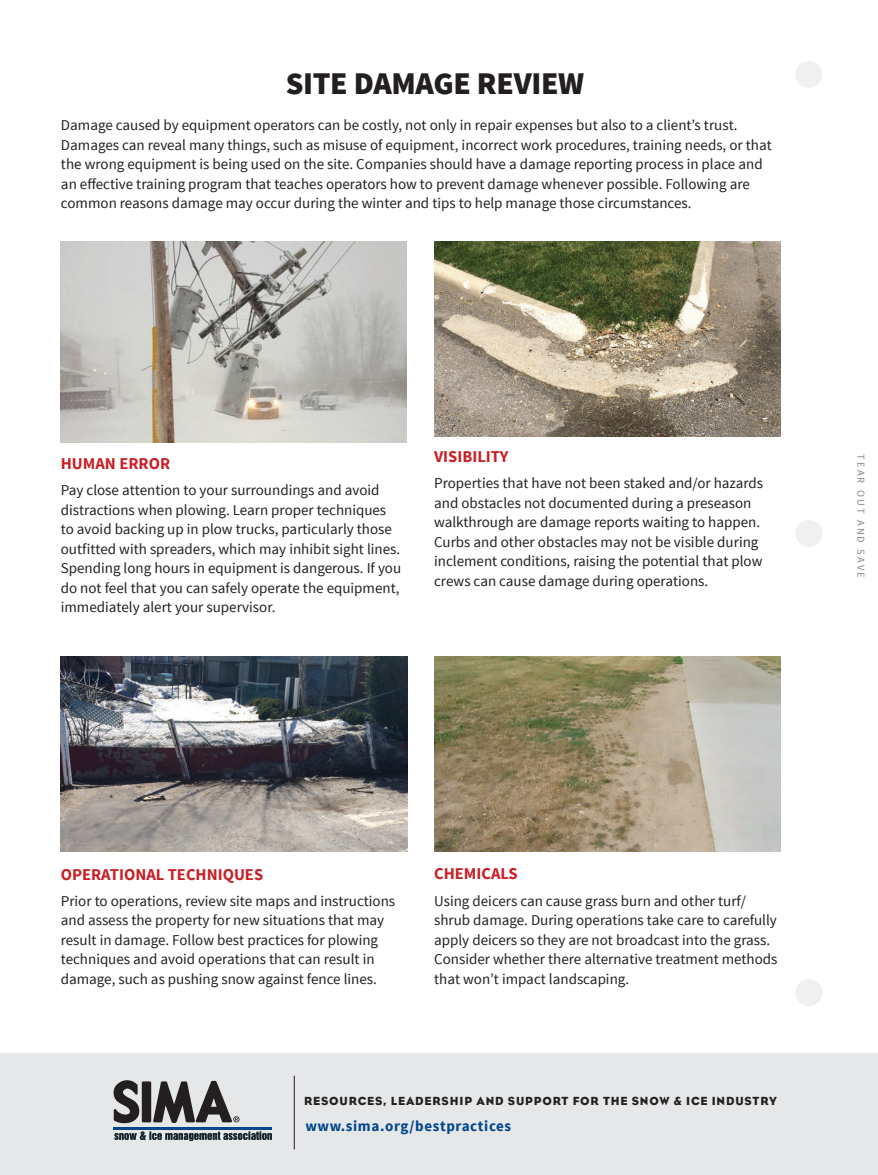
<style>
.page{position:relative;width:878px;height:1175px;background:#fff}
.page>*{position:absolute;margin:0;border:0;box-sizing:border-box;transform-origin:0 0}
.t1{font:900 31.5px "Source Sans Pro";letter-spacing:-.01em;color:#231f20}
.T_T_Text{font:700 16.5px "Source Sans Pro";color:#c82026}
.T_T_Text-2{font:15px/19.5px "Source Sans Pro";color:#231f20}
.t2{font:700 15px "Source Sans Pro";letter-spacing:.04em;color:#01478d}
.t3{font:12px "Eagle";letter-spacing:.07em;color:#231f20}
.t4{font:10.5px "Source Sans Pro";letter-spacing:.2em;color:#231f20}
</style>
<div class="page">
<div style="left:795px;top:520px;width:27px;height:27px;background:#f0f0f0;border-radius:50%"></div>
<div style="left:795px;top:61px;width:27px;height:27px;background:#f0f0f0;border-radius:50%"></div>
<div style="left:795px;top:979px;width:27px;height:27px;background:#f0f0f0;border-radius:50%"></div>
<div style="left:0;top:1053px;width:878px;height:121px;background:#e6e7e9"></div>
<svg style="left:113px;top:1080px;width:26px;height:43px"></svg>
<div style="left:142px;top:1081px;width:9px;height:41px;background:#231f20"></div>
<svg style="left:114px;top:1131px;width:158px;height:10px"></svg>
<hr style="left:114px;top:1126px;width:158px;height:3px;background:#01478d">
<svg style="left:153px;top:1080px;width:86px;height:42px"></svg>
<hr style="left:294px;top:1075px;width:1px;height:74px;background:#231f20">
<img style="left:61px;top:242px;width:346px;height:201px">
<img style="left:61px;top:657px;width:346px;height:194px">
<img style="left:434px;top:242px;width:346px;height:194px">
<img style="left:434px;top:657px;width:346px;height:194px">
<p class="t1" style="left:286px;top:63px;width:300px">SITE DAMAGE REVIEW</p>
<p class="T_T_Text-2" style="left:61px;top:116px;width:712px">Damage caused by equipment operators can be costly, not only in repair expenses but also to a client’s trust.<br>Damages can reveal many things, such as misuse of equipment, incorrect work procedures, training needs, or that the wrong equipment is being used on the site. Companies should have a damage reporting process in place and an effective training program that teaches operators how to prevent damage whenever possible. Following are common reasons damage may occur during the winter and tips to help manage those circumstances.</p>
<p class="T_T_Text" style="left:61px;top:453px;width:111px">HUMAN ERROR</p>
<p class="T_T_Text-2" style="left:61px;top:481px;width:342px">Pay close attention to your surroundings and avoid distractions when plowing. Learn proper techniques to avoid backing up in plow trucks, particularly those outfitted with spreaders, which may inhibit sight lines.<br>Spending long hours in equipment is dangerous. If you do not feel that you can safely operate the equipment, immediately alert your supervisor.</p>
<p class="T_T_Text" style="left:434px;top:446px;width:76px">VISIBILITY</p>
<p class="T_T_Text-2" style="left:434px;top:474px;width:330px">Properties that have not been staked and/or hazards and obstacles not documented during a preseason walkthrough are damage reports waiting to happen.<br>Curbs and other obstacles may not be visible during inclement conditions, raising the potential that plow crews can cause damage during operations.</p>
<p class="t4" style="left:867px;top:454px;width:125px;rotate:90deg">TEAR OUT AND SAVE</p>
<p class="T_T_Text" style="left:61px;top:863px;width:204px">OPERATIONAL TECHNIQUES</p>
<p class="T_T_Text-2" style="left:61px;top:891px;width:336px">Prior to operations, review site maps and instructions and assess the property for new situations that may result in damage. Follow best practices for plowing techniques and avoid operations that can result in damage, such as pushing snow against fence lines.</p>
<p class="T_T_Text" style="left:434px;top:863px;width:85px">CHEMICALS</p>
<p class="T_T_Text-2" style="left:434px;top:891px;width:345px">Using deicers can cause grass burn and other turf/ shrub damage. During operations take care to carefully apply deicers so they are not broadcast into the grass.<br>Consider whether there alternative treatment methods that won’t impact landscaping.</p>
<p class="t3" style="left:304px;top:1094px;width:474px">RESOURCES, LEADERSHIP AND SUPPORT FOR THE SNOW &amp; ICE INDUSTRY</p>
<p class="t2" style="left:305px;top:1116px;width:207px">www.sima.org/bestpractices</p>
</div>
